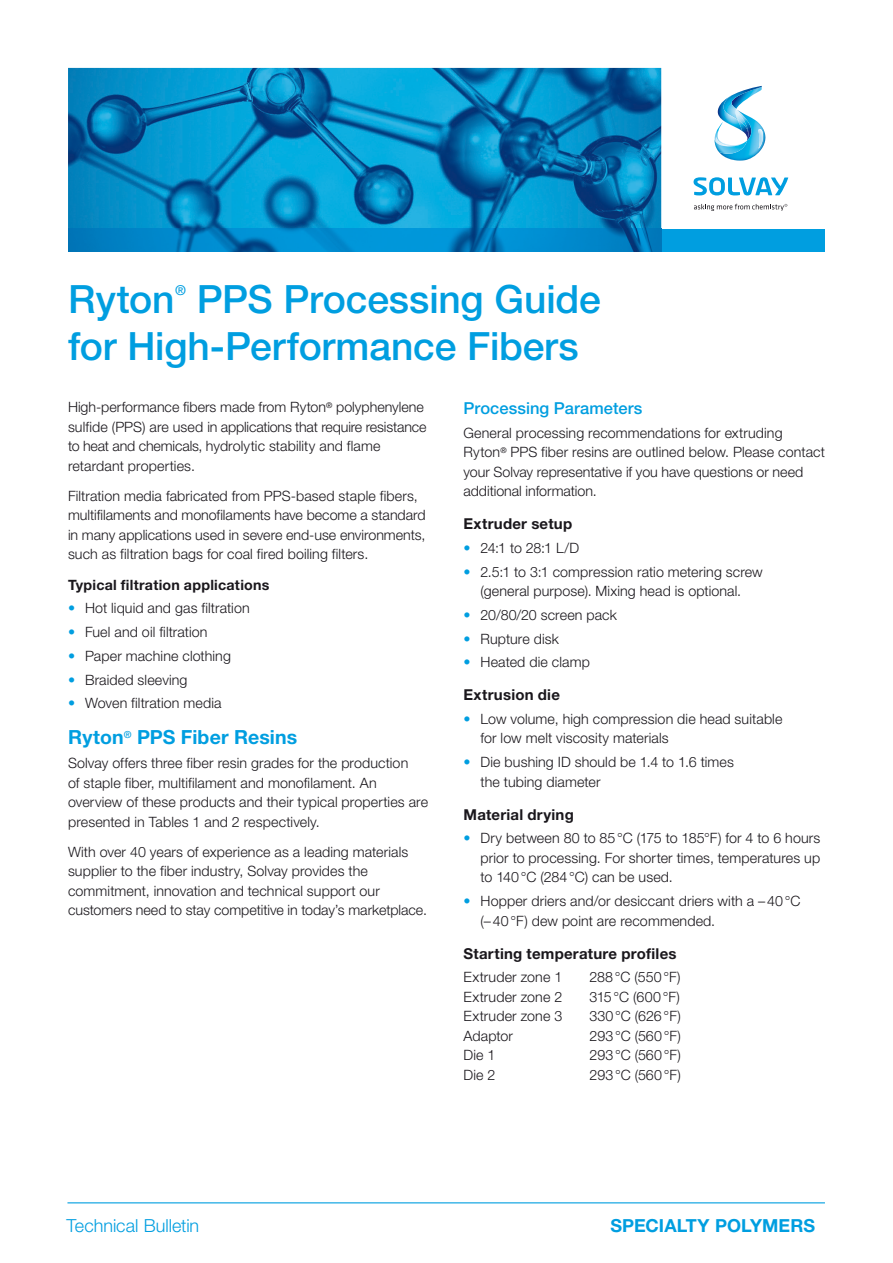
<style>
.page{position:relative;width:893px;height:1263px;background:#fff}
.page>*{position:absolute;margin:0;border:0;box-sizing:border-box;transform-origin:0 0}
.t1{font:500 39px/46.8px "Helvetica Neue LT Std";letter-spacing:-.005em;color:#009ee0}
.t2{font:700 19.5px "Helvetica Neue LT Std";letter-spacing:.005em;color:#009ee0}
.t3{font:300 18px "Helvetica Neue LT Std";color:#009ee0}
.t4{font:700 18px "Helvetica Neue LT Std";letter-spacing:.005em;color:#009ee0}
.t5{font:500 16.5px "Helvetica Neue LT Std";letter-spacing:.005em;color:#009ee0}
.t6{font:700 15px "Helvetica Neue LT Std";letter-spacing:.015em;color:#1a171c}
.t7{font:300 14.25px/19.5px "Helvetica Neue LT Std";letter-spacing:.005em;color:#1a171c}
.t8{font:700 14.25px "Helvetica Neue LT Std";letter-spacing:.015em;color:#1a171c}
.t9{font:500 13.65px "Helvetica Neue LT Std";color:#009ee0}
.s1{color:#009ee0}
</style>
<div class="page">
<img style="left:68px;top:68px;width:593px;height:161px">
<div style="left:661px;top:229px;width:164px;height:22px;background:#009ee0"></div>
<img style="left:68px;top:229px;width:593px;height:22px">
<svg style="left:693px;top:177px;width:95px;height:18px"></svg>
<svg style="left:714px;top:86px;width:52px;height:58px"></svg>
<img style="left:719px;top:112px;width:45px;height:49px">
<img style="left:714px;top:139px;width:33px;height:15px">
<img style="left:758px;top:129px;width:5px;height:20px">
<svg style="left:694px;top:204px;width:93px;height:7px"></svg>
<hr style="left:67px;top:1202px;width:758px;height:1px;background:#009ee0">
<h1 class="t1" style="left:68px;top:275px;width:534px;text-indent:129px">PPS Processing Guide for High-Performance Fibers</h1>
<p class="t7" style="left:68px;top:397px;width:360px">High-performance fibers made from Ryton<sup>®</sup> polyphenylene sulfide (PPS) are used in applications that require resistance to heat and chemicals, hydrolytic stability and flame retardant properties.</p>
<p class="t7" style="left:68px;top:486px;width:359px">Filtration media fabricated from PPS-based staple fibers, multifilaments and monofilaments have become a standard in many applications used in severe end-use environments, such as filtration bags for coal fired boiling filters.</p>
<p class="t8" style="left:68px;top:576px;width:203px">Typical filtration applications</p>
<p class="t7" style="left:68px;top:598px;width:183px"><span class="s1">•</span> Hot liquid and gas filtration</p>
<p class="t7" style="left:68px;top:622px;width:141px"><span class="s1">•</span> Fuel and oil filtration</p>
<p class="t7" style="left:68px;top:646px;width:164px"><span class="s1">•</span> Paper machine clothing</p>
<p class="t7" style="left:68px;top:669px;width:121px"><span class="s1">•</span> Braided sleeving</p>
<p class="t7" style="left:68px;top:693px;width:155px"><span class="s1">•</span> Woven filtration media</p>
<h2 class="t2" style="left:68px;top:725px;width:231px">Ryton<sup>®</sup> PPS Fiber Resins</h2>
<p class="t7" style="left:68px;top:753px;width:362px">Solvay offers three fiber resin grades for the production<br>of staple fiber, multifilament and monofilament. An overview of these products and their typical properties are presented in Tables 1 and 2 respectively.</p>
<p class="t7" style="left:68px;top:842px;width:360px">With over 40 years of experience as a leading materials supplier to the fiber industry, Solvay provides the commitment, innovation and technical support our customers need to stay competitive in today’s marketplace.</p>
<h1 class="t1" style="left:68px;top:275px;width:108px">Ryton</h1>
<p class="t9" style="left:175px;top:282px;width:12px">®</p>
<p class="t5" style="left:463px;top:398px;width:180px">Processing Parameters</p>
<p class="t7" style="left:463px;top:422px;width:363px">General processing recommendations for extruding Ryton<sup>®</sup> PPS fiber resins are outlined below. Please contact your Solvay representative if you have questions or need additional information.</p>
<p class="t6" style="left:463px;top:514px;width:110px">Extruder setup</p>
<p class="t7" style="left:463px;top:538px;width:117px"><span class="s1">•</span> 24:1 to 28:1 L/D</p>
<p class="t7" style="left:463px;top:561px;width:301px;text-align:center"><span class="s1">•</span> 2.5:1 to 3:1 compression ratio metering screw (general purpose). Mixing head is optional.</p>
<p class="t7" style="left:463px;top:605px;width:155px"><span class="s1">•</span> 20/80/20 screen pack</p>
<p class="t7" style="left:463px;top:628px;width:97px"><span class="s1">•</span> Rupture disk</p>
<p class="t7" style="left:463px;top:652px;width:128px"><span class="s1">•</span> Heated die clamp</p>
<p class="t6" style="left:463px;top:685px;width:98px">Extrusion die</p>
<p class="t7" style="left:480px;top:709px;width:303px;text-indent:-17px"><span class="s1">•</span> Low volume, high compression die head suitable for low melt viscosity materials</p>
<p class="t7" style="left:480px;top:752px;width:255px;text-indent:-17px"><span class="s1">•</span> Die bushing ID should be 1.4 to 1.6 times the tubing diameter</p>
<p class="t6" style="left:463px;top:805px;width:112px">Material drying</p>
<p class="t7" style="left:480px;top:828px;width:341px;text-align:justify;text-indent:-17px"><span class="s1">•</span> Dry between 80 to 85 °C (175 to 185°F) for 4 to 6 hours prior to processing. For shorter times, temperatures up to 140 °C (284 °C) can be used.</p>
<p class="t7" style="left:480px;top:891px;width:321px;text-indent:-17px"><span class="s1">•</span> Hopper driers and/or desiccant driers with a – 40 °C (– 40 °F) dew point are recommended.</p>
<p class="t6" style="left:463px;top:944px;width:214px">Starting temperature profiles</p>
<p class="t7" style="left:463px;top:967px;width:100px">Extruder zone 1</p>
<p class="t7" style="left:589px;top:967px;width:93px">288 °C (550 °F)</p>
<p class="t7" style="left:463px;top:987px;width:100px">Extruder zone 2</p>
<p class="t7" style="left:589px;top:987px;width:92px">315 °C (600 °F)</p>
<p class="t7" style="left:463px;top:1006px;width:100px">Extruder zone 3</p>
<p class="t7" style="left:589px;top:1006px;width:93px">330 °C (626 °F)</p>
<p class="t7" style="left:463px;top:1025px;width:51px">Adaptor</p>
<p class="t7" style="left:589px;top:1025px;width:93px">293 °C (560 °F)</p>
<p class="t7" style="left:463px;top:1045px;width:34px">Die 1</p>
<p class="t7" style="left:589px;top:1045px;width:93px">293 °C (560 °F)</p>
<p class="t7" style="left:463px;top:1064px;width:34px">Die 2</p>
<p class="t7" style="left:589px;top:1064px;width:93px">293 °C (560 °F)</p>
<p class="t3" style="left:67px;top:1215px;width:134px">Technical Bulletin</p>
<p class="t4" style="left:610px;top:1214px;width:206px">SPECIALTY POLYMERS</p>
</div>
